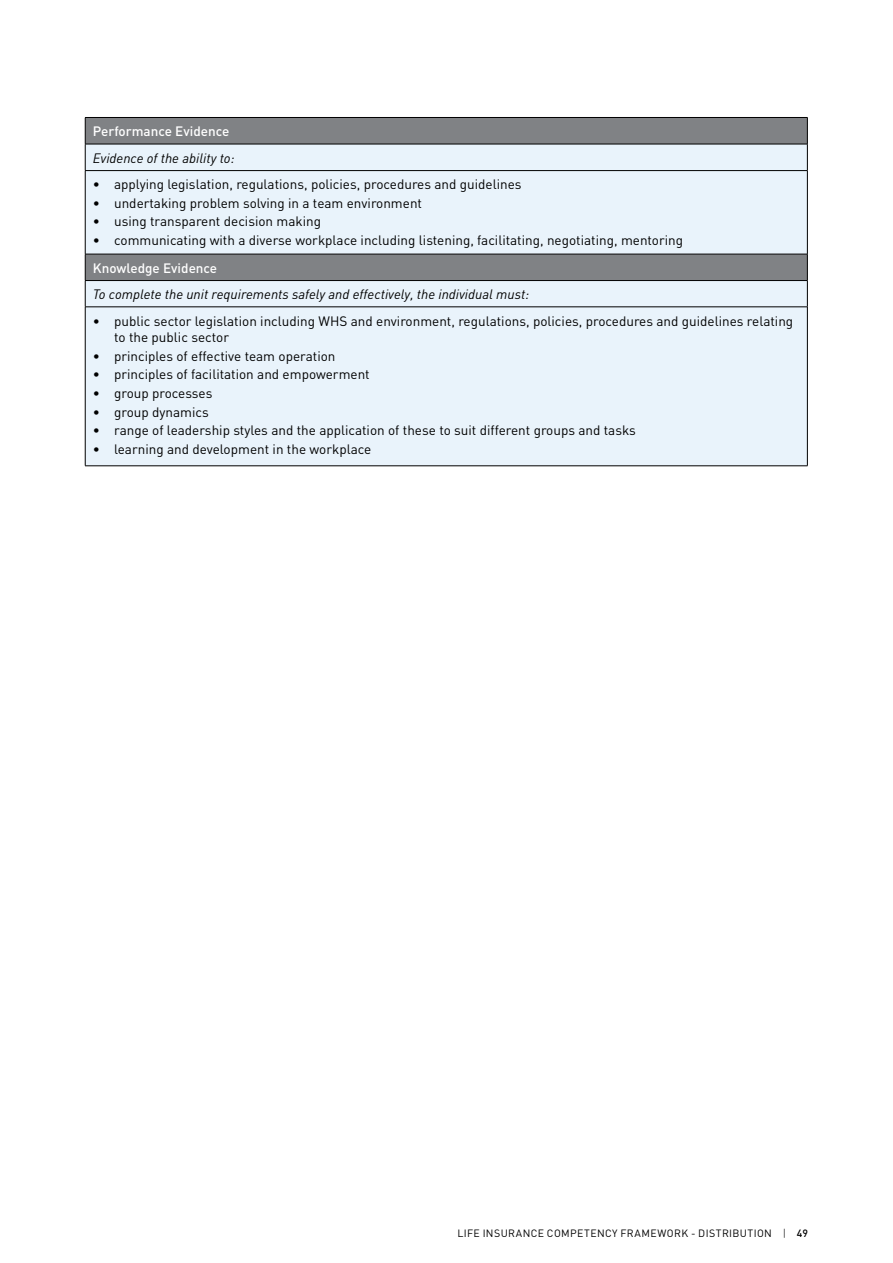
<style>
.page{position:relative;width:893px;height:1263px;background:#fff}
.page>*{position:absolute;margin:0;border:0;box-sizing:border-box;transform-origin:0 0}
.t1{font:13.5px/16.5px "DIN";color:#000}
.t2{font:italic 13.5px "DIN";color:#000}
.t3{font:500 13.5px "DIN";color:#fff}
.t4{font:10.5px "DIN";letter-spacing:.04em;color:#000}
.s1{font-weight:300}
.s2{font-weight:500}
</style>
<div class="page">
<div style="left:86px;top:118px;width:721px;height:26px;background:#808285"></div>
<svg style="left:86px;top:145px;width:721px;height:321px;background:#dfe8f0"></svg>
<hr style="left:85px;top:117px;width:722px;height:1px;background:#000">
<hr style="left:85px;top:144px;width:722px;height:1px;background:#000">
<svg style="left:85px;top:118px;width:1px;height:52px"></svg>
<svg style="left:807px;top:118px;width:1px;height:52px"></svg>
<hr style="left:85px;top:170px;width:722px;height:1px;background:#000">
<hr style="left:85px;top:171px;width:1px;height:83px;background:#000">
<hr style="left:807px;top:171px;width:1px;height:83px;background:#000">
<hr style="left:85px;top:254px;width:722px;height:1px;background:#000">
<hr style="left:85px;top:280px;width:722px;height:1px;background:#000">
<svg style="left:85px;top:254px;width:1px;height:53px"></svg>
<svg style="left:807px;top:254px;width:1px;height:53px"></svg>
<hr style="left:85px;top:307px;width:722px;height:1px;background:#000">
<hr style="left:85px;top:307px;width:1px;height:159px;background:#000">
<hr style="left:807px;top:307px;width:1px;height:159px;background:#000">
<hr style="left:85px;top:466px;width:722px;height:1px;background:#000">
<p class="t3" style="left:93px;top:123px;width:138px">Performance Evidence</p>
<p class="t2" style="left:93px;top:149px;width:143px">Evidence of the ability to:</p>
<p class="t1" style="left:93px;top:176px;width:430px">• applying legislation, regulations, policies, procedures and guidelines</p>
<p class="t1" style="left:93px;top:194px;width:331px">• undertaking problem solving in a team environment</p>
<p class="t1" style="left:93px;top:213px;width:230px">• using transparent decision making</p>
<p class="t1" style="left:93px;top:232px;width:592px">• communicating with a diverse workplace including listening, facilitating, negotiating, mentoring</p>
<p class="t3" style="left:93px;top:259px;width:126px">Knowledge Evidence</p>
<p class="t2" style="left:93px;top:286px;width:438px">To complete the unit requirements safely and effectively, the individual must:</p>
<p class="t1" style="left:114px;top:312px;width:681px;text-indent:-21px">• public sector legislation including WHS and environment, regulations, policies, procedures and guidelines relating to the public sector</p>
<p class="t1" style="left:93px;top:347px;width:244px">• principles of effective team operation</p>
<p class="t1" style="left:93px;top:366px;width:278px">• principles of facilitation and empowerment</p>
<p class="t1" style="left:93px;top:384px;width:121px">• group processes</p>
<p class="t1" style="left:93px;top:403px;width:117px">• group dynamics</p>
<p class="t1" style="left:93px;top:422px;width:545px">• range of leadership styles and the application of these to suit different groups and tasks</p>
<p class="t1" style="left:93px;top:440px;width:280px">• learning and development in the workplace</p>
<p class="t4" style="left:457px;top:1226px;width:352px">LIFE INSURANCE COMPETENCY FRAMEWORK - DISTRIBUTION <span class="s1">|</span> <span class="s2">49</span></p>
</div>
